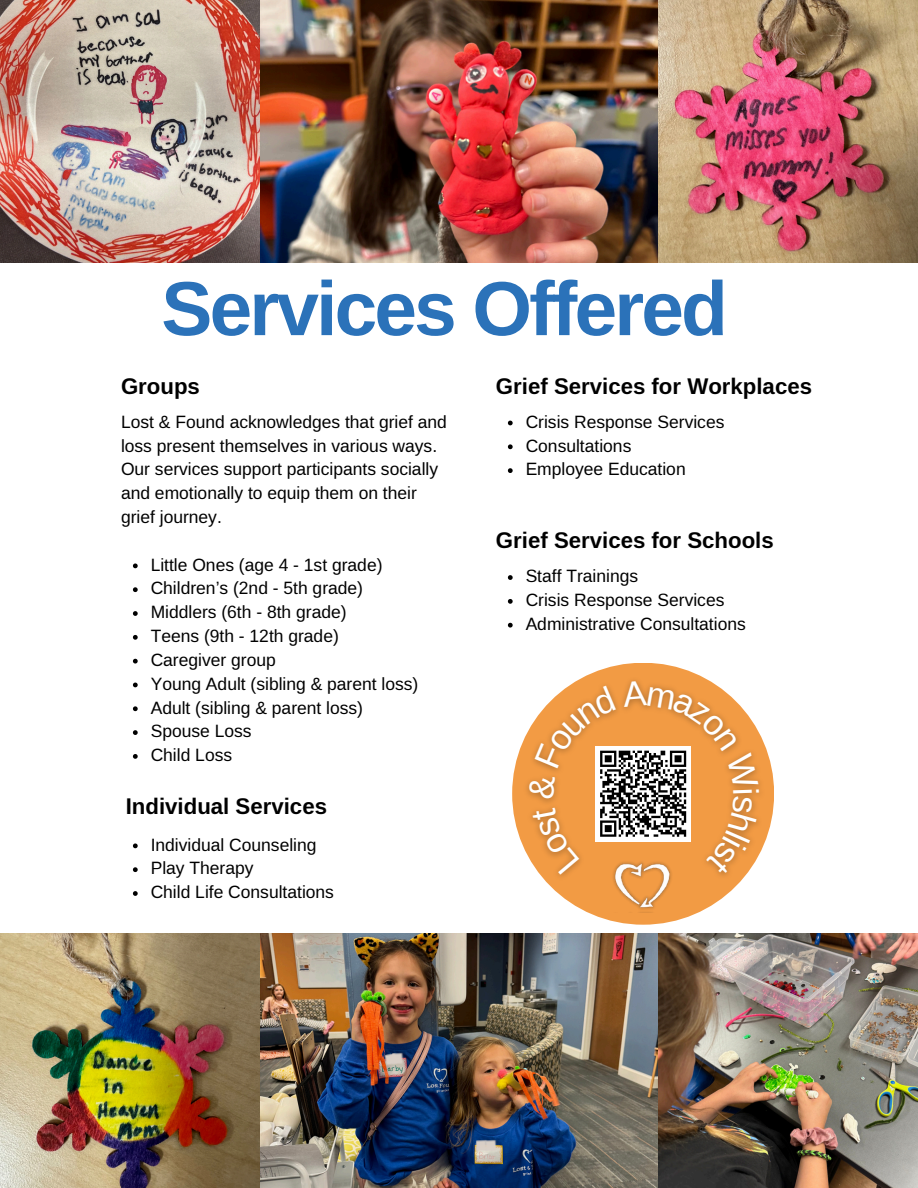
<style>
.page{position:relative;width:918px;height:1188px;background:#fff}
.page>*{position:absolute;margin:0;border:0;box-sizing:border-box;transform-origin:0 0}
.t1{font:700 76.65px "Libra Sans";letter-spacing:-.035em;color:#2b72b9}
.t2{font:700 22.2px "Libra Sans";color:#000}
.t3{font:17.4px/23.9px "Libra Sans";color:#000}
</style>
<div class="page">
<div style="left:512px;top:663px;width:262px;height:262px;background:#f29b44;border-radius:50%"></div>
<img style="left:517px;top:670px;width:255px;height:222px">
<img style="left:602px;top:875px;width:82px;height:38px">
<img style="left:0;top:0;width:659px;height:263px">
<img style="left:659px;top:0;width:259px;height:263px">
<img style="left:0;top:934px;width:659px;height:254px">
<img style="left:659px;top:934px;width:259px;height:254px">
<img style="left:384px;top:1053px;width:14px;height:14px">
<svg style="left:133px;top:563px;width:5px;height:5px"></svg>
<svg style="left:133px;top:587px;width:5px;height:5px"></svg>
<svg style="left:133px;top:611px;width:5px;height:5px"></svg>
<svg style="left:133px;top:635px;width:5px;height:5px"></svg>
<svg style="left:133px;top:659px;width:5px;height:5px"></svg>
<svg style="left:133px;top:683px;width:5px;height:4px"></svg>
<svg style="left:133px;top:706px;width:5px;height:5px"></svg>
<svg style="left:133px;top:730px;width:5px;height:5px"></svg>
<svg style="left:133px;top:754px;width:5px;height:5px"></svg>
<svg style="left:133px;top:843px;width:5px;height:5px"></svg>
<svg style="left:133px;top:867px;width:5px;height:5px"></svg>
<svg style="left:133px;top:891px;width:5px;height:5px"></svg>
<svg style="left:391px;top:1053px;width:13px;height:12px"></svg>
<svg style="left:475px;top:1140px;width:22px;height:12px"></svg>
<svg style="left:508px;top:421px;width:5px;height:4px"></svg>
<svg style="left:508px;top:444px;width:5px;height:5px"></svg>
<svg style="left:508px;top:468px;width:5px;height:5px"></svg>
<svg style="left:508px;top:575px;width:5px;height:5px"></svg>
<svg style="left:508px;top:599px;width:5px;height:5px"></svg>
<svg style="left:508px;top:623px;width:5px;height:5px"></svg>
<svg style="left:529px;top:681px;width:230px;height:194px"></svg>
<p class="t1" style="left:161px;top:266px;width:568px">Services Offered</p>
<p class="t2" style="left:121px;top:374px;width:80px">Groups</p>
<p class="t3" style="left:121px;top:410px;width:327px">Lost &amp; Found acknowledges that grief and loss present themselves in various ways.<br>Our services support participants socially and emotionally to equip them on their grief journey.</p>
<p class="t3" style="left:151px;top:553px;width:269px">Little Ones (age 4 - 1st grade)<br>Children’s (2nd - 5th grade)<br>Middlers (6th - 8th grade)<br>Teens (9th - 12th grade)<br>Caregiver group<br>Young Adult (sibling &amp; parent loss)<br>Adult (sibling &amp; parent loss)<br>Spouse Loss<br>Child Loss</p>
<p class="t2" style="left:126px;top:794px;width:203px">Individual Services</p>
<p class="t3" style="left:151px;top:833px;width:185px">Individual Counseling<br>Play Therapy<br>Child Life Consultations</p>
<p class="t2" style="left:496px;top:374px;width:318px">Grief Services for Workplaces</p>
<p class="t3" style="left:526px;top:410px;width:200px">Crisis Response Services<br>Consultations<br>Employee Education</p>
<p class="t2" style="left:496px;top:528px;width:279px">Grief Services for Schools</p>
<p class="t3" style="left:526px;top:564px;width:222px">Staff Trainings<br>Crisis Response Services<br>Administrative Consultations</p>
</div>
